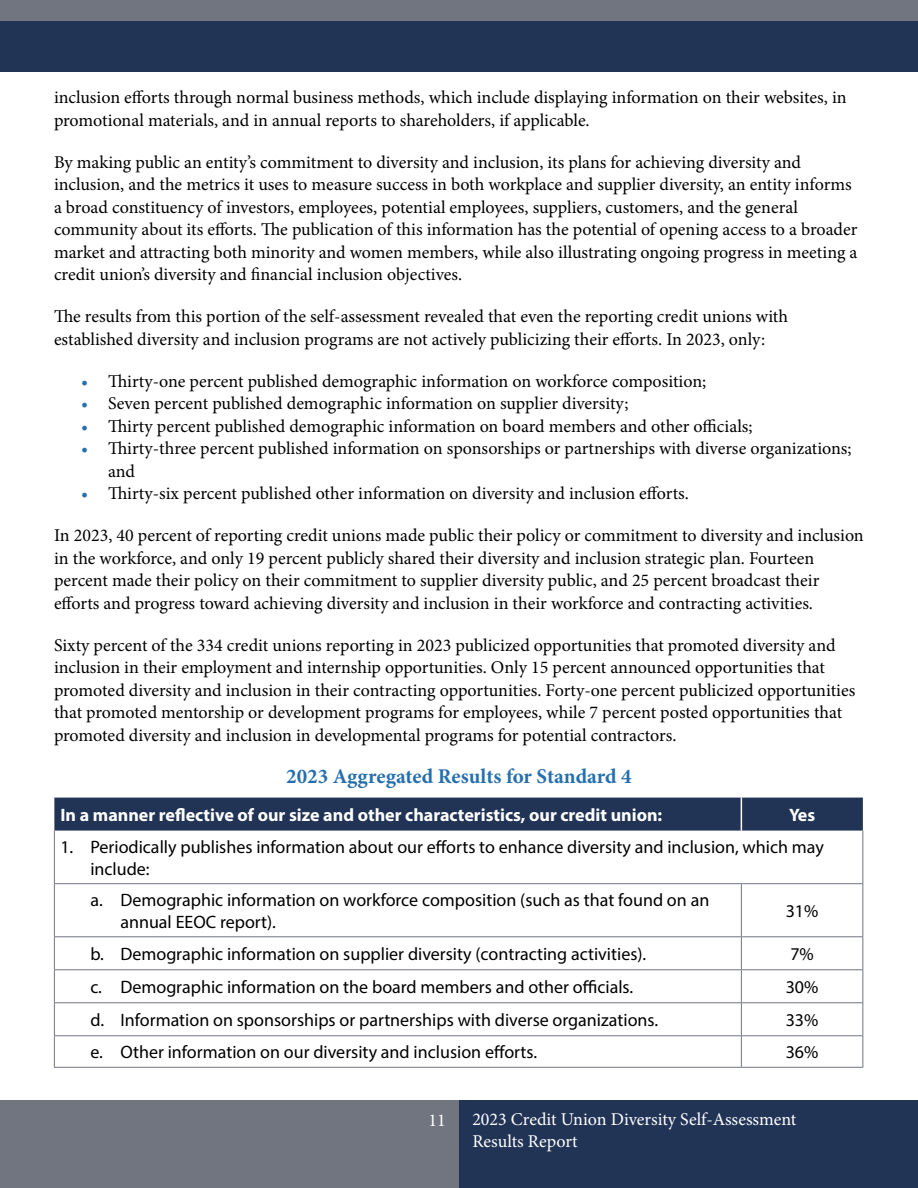
<style>
.page{position:relative;width:918px;height:1188px;background:#fff}
.page>*{position:absolute;margin:0;border:0;box-sizing:border-box;transform-origin:0 0}
.H3_Centered{font:700 21px "Minion Pro";color:#266fae}
.body_text{font:18px/22.5px "Minion Pro";letter-spacing:-.005em;color:#000}
.Table_Body_centered{font:18px/21.6px "Myriad Pro";color:#000}
.Table_Row_Label{font:700 18px "Myriad Pro";color:#fff}
.t1{font:18px/21.6px "Minion Pro";color:#fff}
.Table_Row_Label_Centered{font:700 18px "Myriad Pro";color:#fff}
.s1{color:#266fae}
</style>
<div class="page">
<div style="left:0;top:0;width:918px;height:22px;background:#71757f"></div>
<div style="left:0;top:22px;width:918px;height:50px;background:#213456"></div>
<div style="left:0;top:1100px;width:459px;height:88px;background:#71757f"></div>
<div style="left:459px;top:1100px;width:459px;height:88px;background:#213456"></div>
<div style="left:54px;top:798px;width:809px;height:33px;background:#213456"></div>
<hr style="left:741px;top:798px;width:1px;height:33px;background:#fff">
<hr style="left:54px;top:831px;width:1px;height:52px;background:#71757f">
<hr style="left:862px;top:831px;width:1px;height:52px;background:#71757f">
<hr style="left:54px;top:884px;width:1px;height:52px;background:#71757f">
<hr style="left:54px;top:937px;width:1px;height:32px;background:#71757f">
<hr style="left:54px;top:970px;width:1px;height:32px;background:#71757f">
<hr style="left:54px;top:1003px;width:1px;height:32px;background:#71757f">
<hr style="left:54px;top:1036px;width:1px;height:31px;background:#71757f">
<hr style="left:54px;top:883px;width:687px;height:1px;background:#71757f">
<hr style="left:741px;top:883px;width:122px;height:1px;background:#71757f">
<hr style="left:741px;top:884px;width:1px;height:52px;background:#71757f">
<hr style="left:862px;top:884px;width:1px;height:52px;background:#71757f">
<hr style="left:741px;top:937px;width:1px;height:32px;background:#71757f">
<hr style="left:862px;top:937px;width:1px;height:32px;background:#71757f">
<hr style="left:741px;top:970px;width:1px;height:32px;background:#71757f">
<hr style="left:862px;top:970px;width:1px;height:32px;background:#71757f">
<hr style="left:741px;top:1003px;width:1px;height:32px;background:#71757f">
<hr style="left:862px;top:1003px;width:1px;height:32px;background:#71757f">
<hr style="left:741px;top:1036px;width:1px;height:31px;background:#71757f">
<hr style="left:862px;top:1036px;width:1px;height:31px;background:#71757f">
<hr style="left:54px;top:936px;width:687px;height:1px;background:#71757f">
<hr style="left:741px;top:936px;width:122px;height:1px;background:#71757f">
<hr style="left:54px;top:969px;width:687px;height:1px;background:#71757f">
<hr style="left:741px;top:969px;width:122px;height:1px;background:#71757f">
<hr style="left:54px;top:1002px;width:687px;height:1px;background:#71757f">
<hr style="left:741px;top:1002px;width:122px;height:1px;background:#71757f">
<hr style="left:54px;top:1035px;width:687px;height:1px;background:#71757f">
<hr style="left:741px;top:1035px;width:122px;height:1px;background:#71757f">
<hr style="left:54px;top:1067px;width:687px;height:1px;background:#71757f">
<hr style="left:741px;top:1067px;width:122px;height:1px;background:#71757f">
<p class="body_text" style="left:54px;top:86px;width:794px">inclusion efforts through normal business methods, which include displaying information on their websites, in promotional materials, and in annual reports to shareholders, if applicable.</p>
<p class="body_text" style="left:54px;top:151px;width:805px">By making public an entity’s commitment to diversity and inclusion, its plans for achieving diversity and inclusion, and the metrics it uses to measure success in both workplace and supplier diversity, an entity informs a broad constituency of investors, employees, potential employees, suppliers, customers, and the general community about its efforts. The publication of this information has the potential of opening access to a broader market and attracting both minority and women members, while also illustrating ongoing progress in meeting a credit union’s diversity and financial inclusion objectives.</p>
<p class="body_text" style="left:54px;top:305px;width:736px">The results from this portion of the self-assessment revealed that even the reporting credit unions with established diversity and inclusion programs are not actively publicizing their efforts. In 2023, only:</p>
<p class="body_text" style="left:81px;top:370px;width:627px"><span class="s1">•</span> Thirty-one percent published demographic information on workforce composition;</p>
<p class="body_text" style="left:81px;top:392px;width:549px"><span class="s1">•</span> Seven percent published demographic information on supplier diversity;</p>
<p class="body_text" style="left:81px;top:415px;width:673px"><span class="s1">•</span> Thirty percent published demographic information on board members and other officials;</p>
<p class="body_text" style="left:108px;top:437px;width:745px;text-indent:-27px"><span class="s1">•</span> Thirty-three percent published information on sponsorships or partnerships with diverse organizations; and</p>
<p class="body_text" style="left:81px;top:482px;width:609px"><span class="s1">•</span> Thirty-six percent published other information on diversity and inclusion efforts.</p>
<p class="body_text" style="left:54px;top:524px;width:811px">In 2023, 40 percent of reporting credit unions made public their policy or commitment to diversity and inclusion in the workforce, and only 19 percent publicly shared their diversity and inclusion strategic plan. Fourteen percent made their policy on their commitment to supplier diversity public, and 25 percent broadcast their efforts and progress toward achieving diversity and inclusion in their workforce and contracting activities.</p>
<p class="body_text" style="left:54px;top:634px;width:803px">Sixty percent of the 334 credit unions reporting in 2023 publicized opportunities that promoted diversity and inclusion in their employment and internship opportunities. Only 15 percent announced opportunities that promoted diversity and inclusion in their contracting opportunities. Forty-one percent publicized opportunities that promoted mentorship or development programs for employees, while 7 percent posted opportunities that promoted diversity and inclusion in developmental programs for potential contractors.</p>
<p class="H3_Centered" style="left:286px;top:761px;width:347px">2023 Aggregated Results for Standard 4</p>
<p class="Table_Row_Label" style="left:60px;top:803px;width:603px">In a manner reflective of our size and other characteristics, our credit union:</p>
<p class="Table_Row_Label_Centered" style="left:789px;top:803px;width:28px">Yes</p>
<p class="Table_Body_centered" style="left:90px;top:836px;width:735px;text-indent:-30px">1. Periodically publishes information about our efforts to enhance diversity and inclusion, which may include:</p>
<p class="Table_Body_centered" style="left:120px;top:889px;width:590px;text-indent:-30px">a. Demographic information on workforce composition (such as that found on an annual EEOC report).</p>
<p class="Table_Body_centered" style="left:786px;top:900px;width:34px">31%</p>
<p class="Table_Body_centered" style="left:90px;top:943px;width:557px">b. Demographic information on supplier diversity (contracting activities).</p>
<p class="Table_Body_centered" style="left:790px;top:943px;width:25px">7%</p>
<p class="Table_Body_centered" style="left:90px;top:976px;width:544px">c. Demographic information on the board members and other officials.</p>
<p class="Table_Body_centered" style="left:786px;top:976px;width:34px">30%</p>
<p class="Table_Body_centered" style="left:90px;top:1009px;width:569px">d. Information on sponsorships or partnerships with diverse organizations.</p>
<p class="Table_Body_centered" style="left:786px;top:1009px;width:34px">33%</p>
<p class="Table_Body_centered" style="left:90px;top:1041px;width:448px">e. Other information on our diversity and inclusion efforts.</p>
<p class="Table_Body_centered" style="left:786px;top:1041px;width:34px">36%</p>
<p class="t1" style="left:428px;top:1109px;width:19px">11</p>
<p class="t1" style="left:472px;top:1109px;width:326px">2023 Credit Union Diversity Self-Assessment<br>Results Report</p>
</div>
